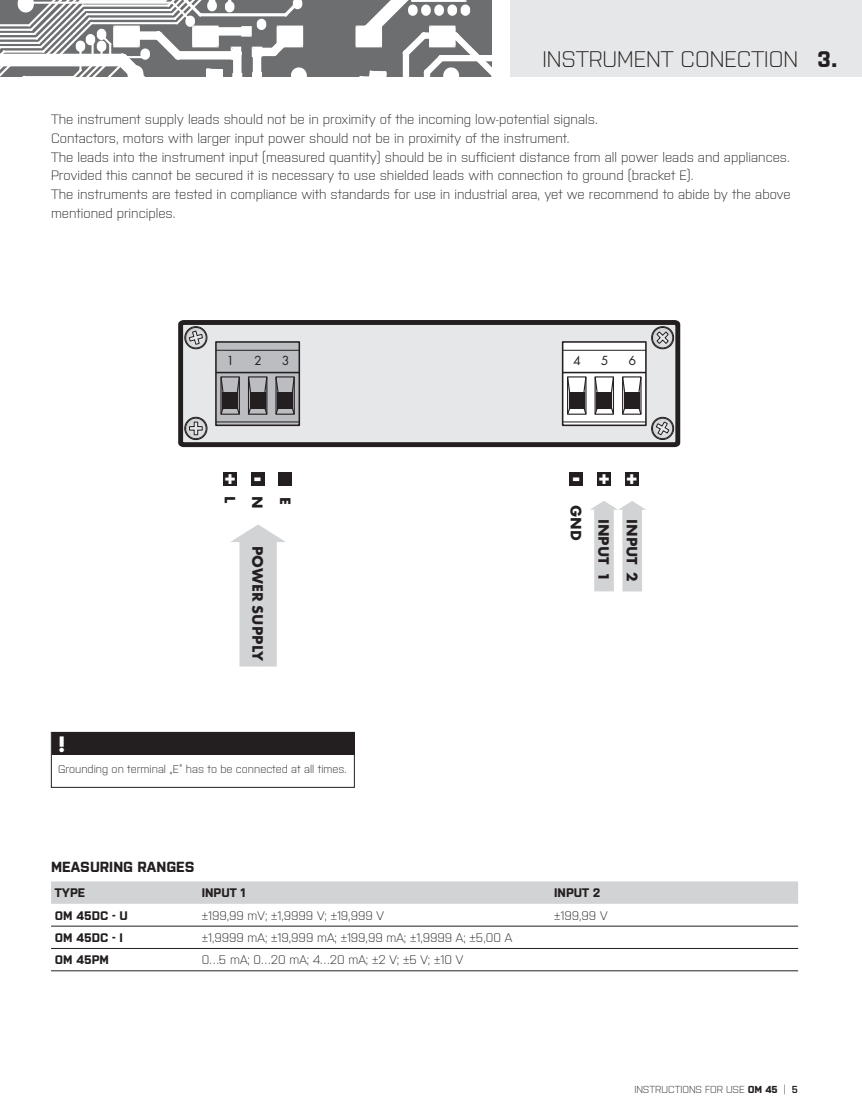
<style>
.page{position:relative;width:862px;height:1117px;background:#fff}
.page>*{position:absolute;margin:0;border:0;box-sizing:border-box;transform-origin:0 0}
.t1{font:22.5px "Purista CYR Light";color:#231f20}
.t2{font:22.05px "Futura TOT Extr Bold Cond";color:#fff}
.t3{font:700 19.57px "Futura TOT Extr";color:#fff}
.t4{font:700 15.75px "Futura TOT";color:#231f20}
.t5{font:700 14.62px "Purista CYR";color:#231f20}
.t6{font:13.72px "Futura TOT";color:#231f20}
.t7{font:13.5px/18.7px "Purista CYR Light";color:#231f20}
.t8{font:12.38px "Purista CYR Light";color:#231f20}
.t9{font:700 12.38px "Purista CYR";color:#231f20}
.t10{font:11.25px "Purista CYR Light";color:#231f20}
.t11{font:10.12px "Purista CYR Light";color:#231f20}
.s1{font-family:"Purista CYR";font-weight:700}
.s2{font-family:"Purista CYR Semi";font-weight:700}
</style>
<div class="page">
<div style="left:510px;top:0;width:351px;height:77px;background:#e6e7e8"></div>
<div style="left:0;top:0;width:491px;height:77px;background:#6d6e70"></div>
<svg style="left:355px;top:0;width:137px;height:77px"></svg>
<svg style="left:0;top:0;width:307px;height:77px"></svg>
<div style="left:205px;top:27px;width:9px;height:9px;background:#fff;border-radius:50%"></div>
<div style="left:201px;top:31px;width:8px;height:9px;background:#fff;border-radius:50%"></div>
<div style="left:51px;top:881px;width:746px;height:22px;background:#d1d3d4"></div>
<hr style="left:51px;top:925px;width:746px;height:1px;background:#231f20">
<hr style="left:51px;top:947px;width:746px;height:1px;background:#231f20">
<hr style="left:51px;top:970px;width:746px;height:1px;background:#231f20">
<svg style="left:178px;top:320px;width:503px;height:128px;background:#cdcdce"></svg>
<svg style="left:650px;top:325px;width:25px;height:26px"></svg>
<div style="left:562px;top:342px;width:83px;height:83px;background:#fff"></div>
<div style="left:561px;top:341px;width:85px;height:85px;border:2px solid #231f20"></div>
<div style="left:566px;top:376px;width:20px;height:38px;border:1px solid #231f20"></div>
<svg style="left:566px;top:376px;width:4px;height:17px"></svg>
<svg style="left:582px;top:376px;width:5px;height:17px"></svg>
<svg style="left:566px;top:405px;width:5px;height:10px"></svg>
<svg style="left:582px;top:406px;width:5px;height:9px"></svg>
<div style="left:568px;top:391px;width:16px;height:17px;background:#231f20"></div>
<svg style="left:594px;top:376px;width:4px;height:17px"></svg>
<svg style="left:610px;top:376px;width:4px;height:17px"></svg>
<svg style="left:594px;top:405px;width:4px;height:10px"></svg>
<svg style="left:609px;top:406px;width:5px;height:9px"></svg>
<div style="left:596px;top:391px;width:15px;height:17px;background:#231f20"></div>
<div style="left:621px;top:376px;width:20px;height:38px;border:1px solid #231f20"></div>
<svg style="left:621px;top:376px;width:4px;height:17px"></svg>
<svg style="left:637px;top:376px;width:5px;height:17px"></svg>
<svg style="left:621px;top:405px;width:5px;height:10px"></svg>
<svg style="left:637px;top:406px;width:5px;height:9px"></svg>
<div style="left:623px;top:391px;width:16px;height:17px;background:#231f20"></div>
<hr style="left:562px;top:350px;width:83px;height:1px;background:#231f20">
<hr style="left:562px;top:372px;width:83px;height:1px;background:#231f20">
<hr style="left:562px;top:421px;width:83px;height:1px;background:#231f20">
<div style="left:624px;top:472px;width:14px;height:14px;background:#231f20"></div>
<div style="left:597px;top:472px;width:14px;height:14px;background:#231f20"></div>
<div style="left:569px;top:472px;width:14px;height:14px;background:#231f20"></div>
<div style="left:278px;top:472px;width:14px;height:14px;background:#231f20"></div>
<div style="left:250px;top:472px;width:14px;height:14px;background:#231f20"></div>
<div style="left:223px;top:472px;width:14px;height:14px;background:#231f20"></div>
<svg style="left:649px;top:415px;width:26px;height:26px"></svg>
<svg style="left:183px;top:325px;width:25px;height:26px"></svg>
<svg style="left:185px;top:417px;width:22px;height:22px"></svg>
<div style="left:184px;top:417px;width:23px;height:23px;border:1px solid #231f20;border-radius:50%"></div>
<svg style="left:185px;top:418px;width:21px;height:20px"></svg>
<div style="left:185px;top:418px;width:21px;height:21px;border:1px solid #231f20;border-radius:50%"></div>
<svg style="left:189px;top:421px;width:13px;height:14px"></svg>
<div style="left:216px;top:342px;width:83px;height:83px;background:#bbbdc0"></div>
<div style="left:215px;top:341px;width:85px;height:85px;border:2px solid #231f20"></div>
<div style="left:220px;top:376px;width:20px;height:38px;border:1px solid #231f20"></div>
<svg style="left:220px;top:376px;width:4px;height:17px"></svg>
<svg style="left:236px;top:376px;width:4px;height:17px"></svg>
<svg style="left:220px;top:405px;width:5px;height:10px"></svg>
<svg style="left:235px;top:406px;width:5px;height:9px"></svg>
<div style="left:222px;top:391px;width:16px;height:17px;background:#231f20"></div>
<div style="left:248px;top:376px;width:19px;height:38px;border:1px solid #231f20"></div>
<svg style="left:248px;top:376px;width:3px;height:17px"></svg>
<svg style="left:263px;top:376px;width:5px;height:17px"></svg>
<svg style="left:248px;top:405px;width:4px;height:10px"></svg>
<svg style="left:263px;top:406px;width:5px;height:9px"></svg>
<div style="left:250px;top:391px;width:15px;height:17px;background:#231f20"></div>
<svg style="left:275px;top:376px;width:4px;height:17px"></svg>
<svg style="left:291px;top:376px;width:4px;height:17px"></svg>
<svg style="left:275px;top:405px;width:5px;height:10px"></svg>
<svg style="left:290px;top:406px;width:5px;height:9px"></svg>
<div style="left:277px;top:391px;width:16px;height:17px;background:#231f20"></div>
<hr style="left:216px;top:350px;width:83px;height:1px;background:#231f20">
<hr style="left:216px;top:372px;width:83px;height:1px;background:#231f20">
<hr style="left:216px;top:421px;width:83px;height:1px;background:#231f20">
<div style="left:622px;top:507px;width:19px;height:84px;background:#d1d3d4"></div>
<div style="left:239px;top:536px;width:37px;height:130px;background:#d1d3d4"></div>
<svg style="left:231px;top:524px;width:54px;height:18px"></svg>
<div style="left:593px;top:507px;width:20px;height:84px;background:#d1d3d4"></div>
<svg style="left:591px;top:501px;width:54px;height:8px"></svg>
<div style="left:52px;top:732px;width:302px;height:22px;background:#231f20"></div>
<h1 class="t1" style="left:542px;top:48px;width:296px">INSTRUMENT CONECTION <span class="s1">3.</span></h1>
<p class="t7" style="left:51px;top:111px;width:740px">The instrument supply leads should not be in proximity of the incoming low-potential signals.<br>Contactors, motors with larger input power should not be in proximity of the instrument.<br>The leads into the instrument input (measured quantity) should be in sufficient distance from all power leads and appliances.<br>Provided this cannot be secured it is necessary to use shielded leads with connection to ground (bracket E).<br>The instruments are tested in compliance with standards for use in industrial area, yet we recommend to abide by the above mentioned principles.</p>
<p class="t6" style="left:226px;top:352px;width:9px">1</p>
<p class="t6" style="left:254px;top:352px;width:9px">2</p>
<p class="t6" style="left:282px;top:352px;width:9px">3</p>
<p class="t6" style="left:572px;top:352px;width:9px">4</p>
<p class="t6" style="left:600px;top:352px;width:9px">5</p>
<p class="t6" style="left:628px;top:352px;width:9px">6</p>
<h3 class="t3" style="left:218px;top:486px;width:15px;rotate:-90deg">+</h3>
<h3 class="t3" style="left:254px;top:465px;width:8px">-</h3>
<p class="t4" style="left:239px;top:496px;width:9px;rotate:90deg">L</p>
<p class="t4" style="left:266px;top:496px;width:14px;rotate:90deg">N</p>
<p class="t4" style="left:294px;top:496px;width:9px;rotate:90deg">E</p>
<h2 class="t2" style="left:58px;top:736px;width:9px">!</h2>
<p class="t4" style="left:267px;top:546px;width:116px;rotate:90deg">POWER SUPPLY</p>
<p class="t10" style="left:58px;top:763px;width:290px">Grounding on terminal „E“ has to be connected at all times.</p>
<h3 class="t3" style="left:573px;top:465px;width:8px">-</h3>
<h3 class="t3" style="left:592px;top:486px;width:15px;rotate:-90deg">+</h3>
<p class="t4" style="left:585px;top:505px;width:37px;rotate:90deg">GND</p>
<p class="t4" style="left:612px;top:519px;width:64px;rotate:90deg">INPUT 1</p>
<h3 class="t3" style="left:620px;top:486px;width:15px;rotate:-90deg">+</h3>
<p class="t4" style="left:641px;top:519px;width:64px;rotate:90deg">INPUT 2</p>
<p class="t5" style="left:51px;top:859px;width:145px">MEASURING RANGES</p>
<p class="t9" style="left:55px;top:887px;width:32px">TYPE</p>
<p class="t9" style="left:202px;top:887px;width:45px">INPUT 1</p>
<p class="t9" style="left:554px;top:887px;width:48px">INPUT 2</p>
<p class="t9" style="left:55px;top:909px;width:75px">OM 45DC - U</p>
<p class="t8" style="left:202px;top:909px;width:183px">±199,99 mV; ±1,9999 V; ±19,999 V</p>
<p class="t8" style="left:554px;top:909px;width:55px">±199,99 V</p>
<p class="t9" style="left:55px;top:931px;width:70px">OM 45DC - I</p>
<p class="t8" style="left:202px;top:931px;width:312px">±1,9999 mA; ±19,999 mA; ±199,99 mA; ±1,9999 A; ±5,00 A</p>
<p class="t9" style="left:55px;top:954px;width:55px">OM 45PM</p>
<p class="t8" style="left:202px;top:953px;width:263px">0…5 mA; 0…20 mA; 4…20 mA; ±2 V; ±5 V; ±10 V</p>
<p class="t11" style="left:634px;top:1083px;width:165px">INSTRUCTIONS FOR USE <span class="s1">OM 45</span> | <span class="s2">5</span></p>
</div>
